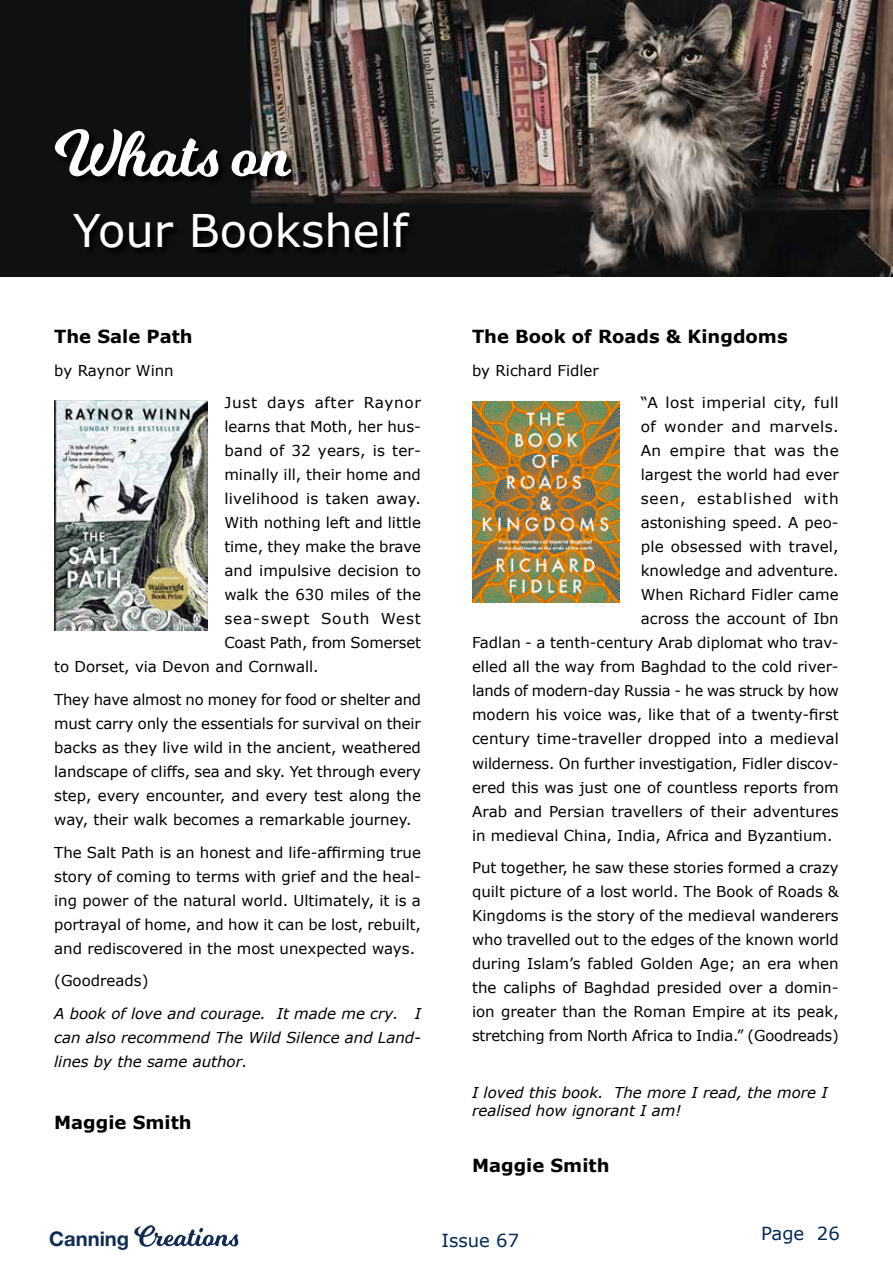
<style>
.page{position:relative;width:893px;height:1263px;background:#fff}
.page>*{position:absolute;margin:0;border:0;box-sizing:border-box;transform-origin:0 0}
.t1{font:64.5px "Milkshake";color:#fff}
.t2{font:45px "Verdana";color:#fff}
.t3{font:700 20.25px "Helvetica Neue LT Std";color:#112c52}
.t4{font:700 18px "Verdana";color:#000}
.t5{font:18px "Verdana";color:#002856}
.t6{font:15px/24px "Verdana";color:#000;text-align:justify}
.t7{font:italic 15px/24px "Verdana";color:#000;text-align:justify}
.t8{font:15px "Verdana";letter-spacing:.055em;color:#000}
.t9{font:15px "Verdana";letter-spacing:.03em;color:#000}
.t10{font:15px "Verdana";letter-spacing:.02em;color:#000}
.t11{font:15px "Verdana";letter-spacing:.045em;color:#000}
</style>
<div class="page">
<svg style="left:134px;top:1225px;width:104px;height:22px"></svg>
<img style="left:0;top:0;width:893px;height:276px">
<svg style="left:55px;top:129px;width:363px;height:127px;background:#1d1a19"></svg>
<img style="left:54px;top:400px;width:153px;height:231px">
<img style="left:472px;top:401px;width:147px;height:201px">
<h1 class="t1" style="left:54px;top:108px;width:237px">Whats on</h1>
<h2 class="t2" style="left:73px;top:199px;width:336px">Your Bookshelf</h2>
<p class="t4" style="left:54px;top:324px;width:140px">The Sale Path</p>
<p class="t6" style="left:54px;top:358px;width:121px">by Raynor Winn</p>
<p class="t11" style="left:224px;top:393px;width:198px">Just days after Raynor</p>
<p class="t6" style="left:224px;top:415px;width:198px">learns that Moth, her hus-</p>
<p class="t6" style="left:224px;top:439px;width:198px">band of 32 years, is ter-</p>
<p class="t6" style="left:224px;top:463px;width:198px">minally ill, their home and</p>
<p class="t6" style="left:224px;top:487px;width:198px">livelihood is taken away.</p>
<p class="t6" style="left:224px;top:511px;width:198px">With nothing left and little</p>
<p class="t6" style="left:224px;top:535px;width:198px">time, they make the brave</p>
<p class="t6" style="left:224px;top:559px;width:198px">and impulsive decision to</p>
<p class="t6" style="left:224px;top:583px;width:198px">walk the 630 miles of the</p>
<p class="t8" style="left:224px;top:609px;width:198px">sea-swept South West</p>
<p class="t6" style="left:224px;top:631px;width:198px">Coast Path, from Somerset</p>
<p class="t6" style="left:54px;top:655px;width:266px">to Dorset, via Devon and Cornwall.</p>
<p class="t6" style="left:54px;top:687px;width:368px">They have almost no money for food or shelter and must carry only the essentials for survival on their backs as they live wild in the ancient, weathered landscape of cliffs, sea and sky. Yet through every step, every encounter, and every test along the way, their walk becomes a remarkable journey.</p>
<p class="t6" style="left:54px;top:840px;width:368px">The Salt Path is an honest and life-affirming true story of coming to terms with grief and the heal&shy;ing power of the natural world. Ultimately, it is a portrayal of home, and how it can be lost, rebuilt, and rediscovered in the most unexpected ways.</p>
<p class="t6" style="left:54px;top:968px;width:96px">(Goodreads)</p>
<p class="t7" style="left:54px;top:1001px;width:368px">A book of love and courage. It made me cry. I can also recommend The Wild Silence and Land&shy;lines by the same author.</p>
<p class="t4" style="left:54px;top:1110px;width:139px">Maggie Smith</p>
<p class="t4" style="left:472px;top:324px;width:317px">The Book of Roads &amp; Kingdoms</p>
<p class="t6" style="left:472px;top:358px;width:128px">by Richard Fidler</p>
<p class="t10" style="left:641px;top:393px;width:199px">“A lost imperial city, full</p>
<p class="t9" style="left:641px;top:417px;width:200px">of wonder and marvels.</p>
<p class="t9" style="left:641px;top:441px;width:200px">An empire that was the</p>
<p class="t6" style="left:641px;top:463px;width:200px">largest the world had ever</p>
<p class="t8" style="left:641px;top:489px;width:200px">seen, established with</p>
<p class="t6" style="left:641px;top:511px;width:200px">astonishing speed. A peo-</p>
<p class="t6" style="left:641px;top:535px;width:200px">ple obsessed with travel,</p>
<p class="t6" style="left:641px;top:559px;width:199px">knowledge and adventure.</p>
<p class="t6" style="left:641px;top:583px;width:200px">When Richard Fidler came</p>
<p class="t6" style="left:641px;top:607px;width:200px">across the account of Ibn</p>
<p class="t6" style="left:472px;top:631px;width:368px">Fadlan - a tenth-century Arab diplomat who trav-</p>
<p class="t6" style="left:472px;top:655px;width:368px">elled all the way from Baghdad to the cold river-</p>
<p class="t6" style="left:472px;top:679px;width:368px">lands of modern-day Russia - he was struck by how</p>
<p class="t6" style="left:472px;top:703px;width:368px">modern his voice was, like that of a twenty-first</p>
<p class="t6" style="left:472px;top:727px;width:368px">century time-traveller dropped into a medieval</p>
<p class="t6" style="left:472px;top:751px;width:368px">wilderness. On further investigation, Fidler discov-</p>
<p class="t6" style="left:472px;top:775px;width:368px">ered this was just one of countless reports from</p>
<p class="t6" style="left:472px;top:799px;width:368px">Arab and Persian travellers of their adventures</p>
<p class="t6" style="left:472px;top:823px;width:362px">in medieval China, India, Africa and Byzantium.</p>
<p class="t6" style="left:472px;top:855px;width:368px">Put together, he saw these stories formed a crazy quilt picture of a lost world. The Book of Roads &amp; Kingdoms is the story of the medieval wanderers who travelled out to the edges of the known world during Islam’s fabled Golden Age; an era when the caliphs of Baghdad presided over a domin&shy;ion greater than the Roman Empire at its peak, stretching from North Africa to India.” (Goodreads)</p>
<p class="t7" style="left:472px;top:1083px;width:357px;line-height:18px">I loved this book. The more I read, the more I realised how ignorant I am!</p>
<p class="t4" style="left:472px;top:1153px;width:139px">Maggie Smith</p>
<h3 class="t3" style="left:49px;top:1226px;width:82px">Canning</h3>
<p class="t5" style="left:441px;top:1228px;width:79px">Issue 67</p>
<p class="t5" style="left:761px;top:1221px;width:80px">Page 26</p>
</div>
